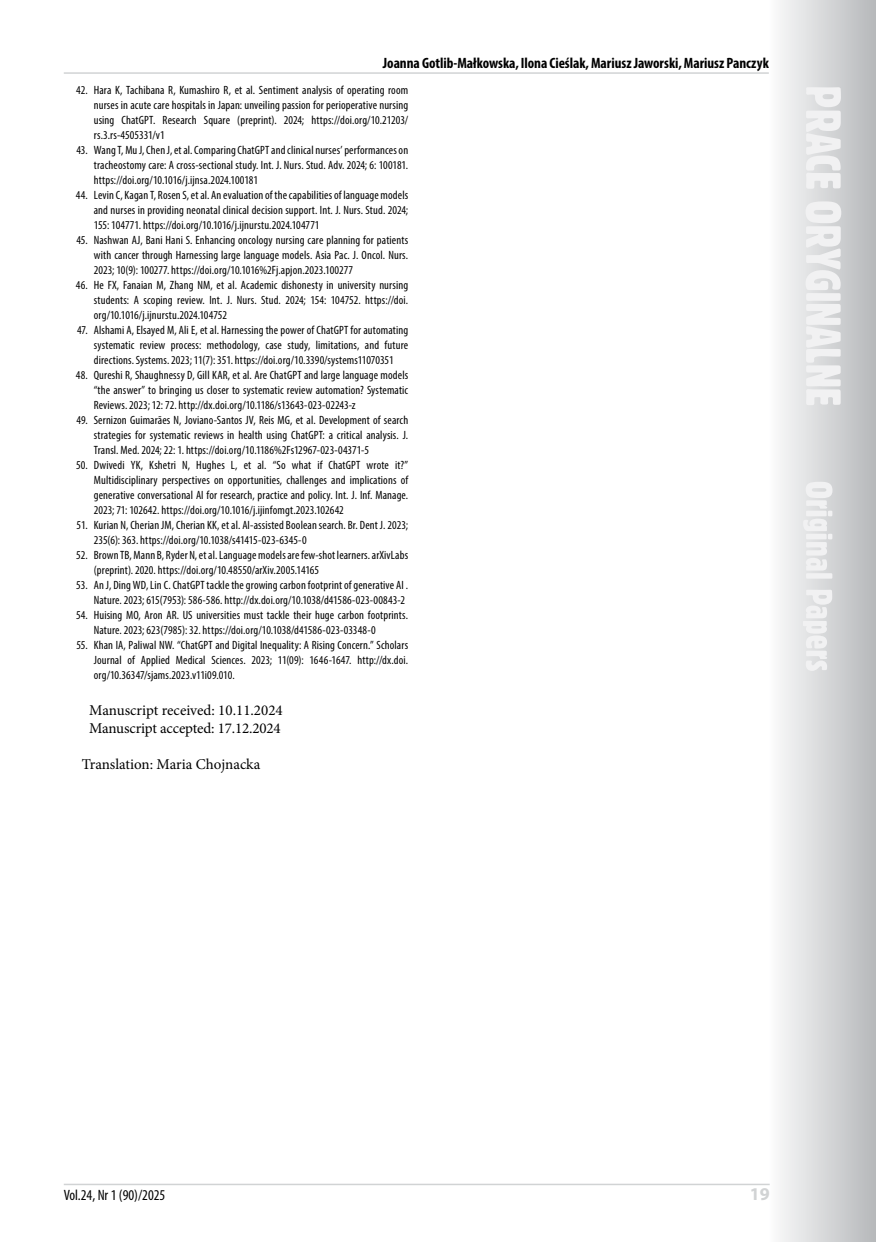
<style>
.page{position:relative;width:876px;height:1242px;background:#fff}
.page>*{position:absolute;margin:0;border:0;box-sizing:border-box;transform-origin:0 0}
.t1{font:700 18px "Myriad Pro";color:#d1d3d4}
.t2{font:15px/18px "Minion Pro";letter-spacing:-.01em;color:#000}
.t3{font:700 condensed 15px "Myriad Pro";letter-spacing:-.005em;color:#000}
.t4{font:condensed 15px "Myriad Pro";color:#000}
.t5{font:condensed 12px/15px "Myriad Pro";letter-spacing:.01em;color:#000;text-align:justify}
</style>
<div class="page">
<svg style="left:780px;top:0;width:96px;height:1242px;background:#d3d4d6"></svg>
<svg style="left:803px;top:87px;width:38px;height:584px"></svg>
<hr style="left:64px;top:1183px;width:706px;height:2px;background:#d1d3d4">
<hr style="left:64px;top:72px;width:705px;height:2px;background:#d1d3d4">
<p class="t3" style="left:383px;top:54px;width:387px">Joanna Gotlib-Małkowska, Ilona Cieślak, Mariusz Jaworski, Mariusz Panczyk</p>
<p class="t5" style="left:94px;top:82px;width:316px;text-indent:-18px">42. Hara K, Tachibana R, Kumashiro R, et al. Sentiment analysis of operating room nurses in acute care hospitals in Japan: unveiling passion for perioperative nursing using ChatGPT. Research Square (preprint). 2024; https://doi.org/10.21203/ rs.3.rs-4505331/v1</p>
<p class="t5" style="left:94px;top:142px;width:316px;text-indent:-17px">43. Wang T, Mu J, Chen J, et al. Comparing ChatGPT and clinical nurses’ performances on tracheostomy care: A cross-sectional study. Int. J. Nurs. Stud. Adv. 2024; 6: 100181. https://doi.org/10.1016/j.ijnsa.2024.100181</p>
<p class="t5" style="left:94px;top:187px;width:316px;text-indent:-18px">44. Levin C, Kagan T, Rosen S, et al. An evaluation of the capabilities of language models and nurses in providing neonatal clinical decision support. Int. J. Nurs. Stud. 2024; 155: 104771. https://doi.org/10.1016/j.ijnurstu.2024.104771</p>
<p class="t5" style="left:94px;top:232px;width:316px;text-indent:-17px">45. Nashwan AJ, Bani Hani S. Enhancing oncology nursing care planning for patients with cancer through Harnessing large language models. Asia Pac. J. Oncol. Nurs.<br>2023; 10(9): 100277. https://doi.org/10.1016%2Fj.apjon.2023.100277</p>
<p class="t5" style="left:94px;top:277px;width:316px;text-indent:-18px">46. He FX, Fanaian M, Zhang NM, et al. Academic dishonesty in university nursing students: A scoping review. Int. J. Nurs. Stud. 2024; 154: 104752. https://doi. org/10.1016/j.ijnurstu.2024.104752</p>
<p class="t5" style="left:94px;top:322px;width:316px;text-indent:-17px">47. Alshami A, Elsayed M, Ali E, et al. Harnessing the power of ChatGPT for automating systematic review process: methodology, case study, limitations, and future directions. Systems. 2023; 11(7): 351. https://doi.org/10.3390/systems11070351</p>
<p class="t5" style="left:94px;top:367px;width:316px;text-indent:-18px">48. Qureshi R, Shaughnessy D, Gill KAR, et al. Are ChatGPT and large language models “the answer” to bringing us closer to systematic review automation? Systematic Reviews. 2023; 12: 72. http://dx.doi.org/10.1186/s13643-023-02243-z</p>
<p class="t5" style="left:94px;top:412px;width:316px;text-indent:-17px">49. Sernizon Guimarães N, Joviano-Santos JV, Reis MG, et al. Development of search strategies for systematic reviews in health using ChatGPT: a critical analysis. J.<br>Transl. Med. 2024; 22: 1. https://doi.org/10.1186%2Fs12967-023-04371-5</p>
<p class="t5" style="left:94px;top:457px;width:316px;text-indent:-18px">50. Dwivedi YK, Kshetri N, Hughes L, et al. “So what if ChatGPT wrote it?” Multidisciplinary perspectives on opportunities, challenges and implications of generative conversational AI for research, practice and policy. Int. J. Inf. Manage.<br>2023; 71: 102642. https://doi.org/10.1016/j.ijinfomgt.2023.102642</p>
<p class="t5" style="left:94px;top:517px;width:316px;text-indent:-17px">51. Kurian N, Cherian JM, Cherian KK, et al. AI-assisted Boolean search. Br. Dent J. 2023;<br>235(6): 363. https://doi.org/10.1038/s41415-023-6345-0</p>
<p class="t5" style="left:94px;top:547px;width:316px;text-indent:-18px">52. Brown TB, Mann B, Ryder N, et al. Language models are few-shot learners. arXivLabs (preprint). 2020. https://doi.org/10.48550/arXiv.2005.14165</p>
<p class="t5" style="left:76px;top:577px;width:333px;text-align:right">53. An J, Ding WD, Lin C. ChatGPT tackle the growing carbon footprint of generative AI .<br>Nature. 2023; 615(7953): 586-586. http://dx.doi.org/10.1038/d41586-023-00843-2</p>
<p class="t5" style="left:94px;top:607px;width:316px;text-indent:-18px">54. Huising MO, Aron AR. US universities must tackle their huge carbon footprints.<br>Nature. 2023; 623(7985): 32. https://doi.org/10.1038/d41586-023-03348-0</p>
<p class="t5" style="left:94px;top:637px;width:316px;text-indent:-17px">55. Khan IA, Paliwal NW. “ChatGPT and Digital Inequality: A Rising Concern.” Scholars Journal of Applied Medical Sciences. 2023; 11(09): 1646-1647. http://dx.doi. org/10.36347/sjams.2023.v11i09.010.</p>
<p class="t2" style="left:89px;top:701px;width:195px">Manuscript received: 10.11.2024<br>Manuscript accepted: 17.12.2024</p>
<p class="t2" style="left:82px;top:755px;width:180px">Translation: Maria Chojnacka</p>
<p class="t4" style="left:64px;top:1186px;width:103px">Vol.24, Nr 1 (90)/2025</p>
<h1 class="t1" style="left:750px;top:1182px;width:21px">19</h1>
</div>
